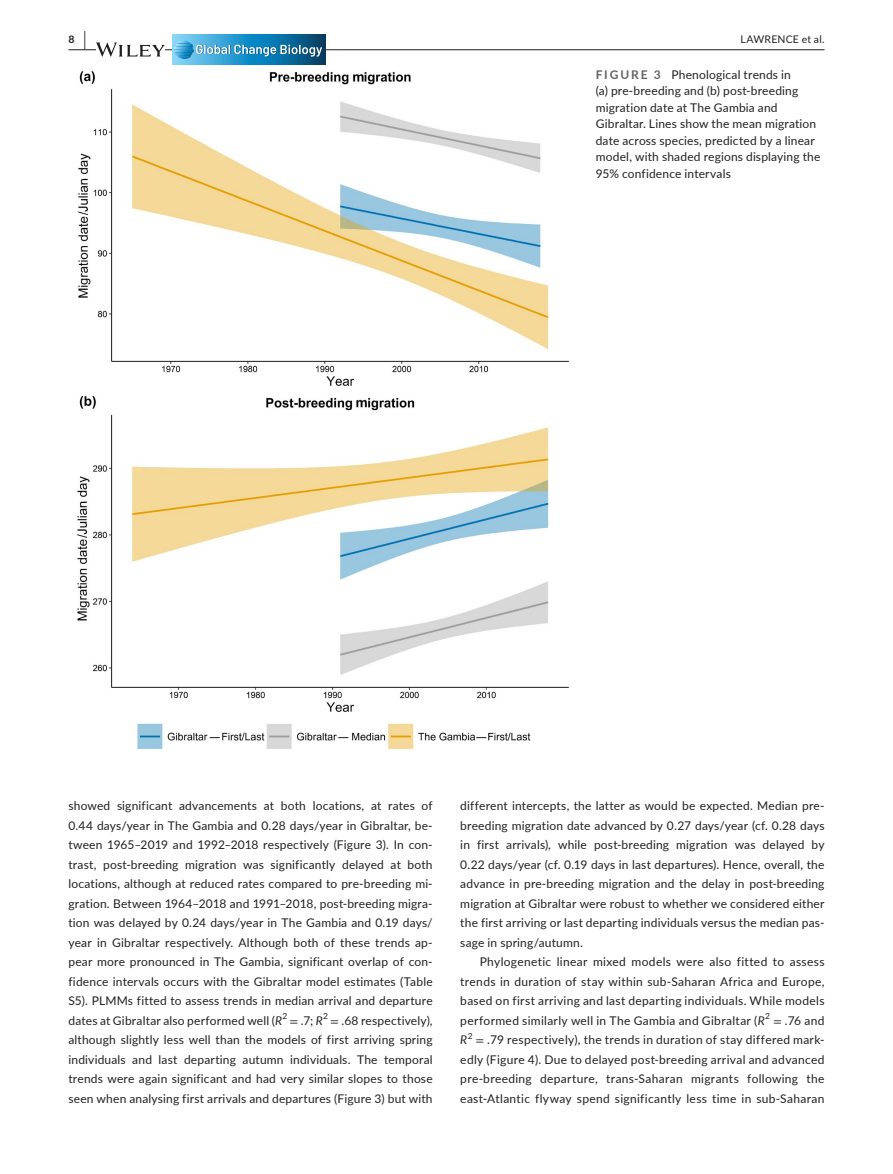
<style>
.page{position:relative;width:893px;height:1174px;background:#fff}
.page>*{position:absolute;margin:0;border:0;box-sizing:border-box;transform-origin:0 0}
.t1{font:12px/19.5px "Lato";letter-spacing:.015em;color:#231f20;text-align:justify}
.t2{font:10.5px "Lato";letter-spacing:.02em;color:#231f20}
.t3{font:700 10.5px "Lato";color:#231f20}
.s1{font-size:19.5px}
.s2{font-weight:700;color:#636366}
.s3{font-style:italic}
.s4{font-family:"STIX"}
</style>
<div class="page">
<hr style="left:68px;top:49px;width:756px;height:1px;background:#231f20">
<svg style="left:96px;top:42px;width:69px;height:15px"></svg>
<svg style="left:172px;top:64px;width:153px;height:1px"></svg>
<svg style="left:172px;top:35px;width:153px;height:29px"></svg>
<svg style="left:174px;top:40px;width:149px;height:19px"></svg>
<img style="left:77px;top:71px;width:492px;height:679px">
<p class="t3" style="left:68px;top:31px;width:19px">8 <span class="s1">|</span></p>
<p class="t2" style="left:741px;top:31px;width:85px">LAWRENCE et al.</p>
<p class="t1" style="left:596px;top:66px;width:226px;line-height:16.5px;text-align:left"><span class="s2">FIGURE 3</span> Phenological trends in<br>(a) pre-breeding and (b) post-breeding migration date at The Gambia and Gibraltar. Lines show the mean migration date across species, predicted by a linear model, with shaded regions displaying the 95% confidence intervals</p>
<p class="t1" style="left:68px;top:795px;width:366px">showed significant advancements at both locations, at rates of 0.44 days/year in The Gambia and 0.28 days/year in Gibraltar, be&shy;tween 1965–2019 and 1992–2018 respectively (Figure 3). In con&shy;trast, post-breeding migration was significantly delayed at both locations, although at reduced rates compared to pre-breeding mi&shy;gration. Between 1964–2018 and 1991–2018, post-breeding migra&shy;tion was delayed by 0.24 days/year in The Gambia and 0.19 days/ year in Gibraltar respectively. Although both of these trends ap&shy;pear more pronounced in The Gambia, significant overlap of con&shy;fidence intervals occurs with the Gibraltar model estimates (Table S5). PLMMs fitted to assess trends in median arrival and departure dates at Gibraltar also performed well (<span class="s3">R</span><sup>2</sup> <span class="s4">=</span> .7; <span class="s3">R</span><sup>2</sup> <span class="s4">=</span> .68 respectively), although slightly less well than the models of first arriving spring individuals and last departing autumn individuals. The temporal trends were again significant and had very similar slopes to those seen when analysing first arrivals and departures (Figure 3) but with</p>
<p class="t1" style="left:460px;top:795px;width:366px">different intercepts, the latter as would be expected. Median pre&shy;breeding migration date advanced by 0.27 days/year (cf. 0.28 days in first arrivals), while post-breeding migration was delayed by 0.22 days/year (cf. 0.19 days in last departures). Hence, overall, the advance in pre-breeding migration and the delay in post-breeding migration at Gibraltar were robust to whether we considered either the first arriving or last departing individuals versus the median pas&shy;sage in spring/autumn.</p>
<p class="t1" style="left:460px;top:951px;width:366px;text-indent:20px">Phylogenetic linear mixed models were also fitted to assess trends in duration of stay within sub-Saharan Africa and Europe, based on first arriving and last departing individuals. While models performed similarly well in The Gambia and Gibraltar (<span class="s3">R</span><sup>2</sup> <span class="s4">=</span> .76 and <span class="s3">R</span><sup>2</sup> <span class="s4">=</span> .79 respectively), the trends in duration of stay differed mark&shy;edly (Figure 4). Due to delayed post-breeding arrival and advanced pre-breeding departure, trans-Saharan migrants following the east-Atlantic flyway spend significantly less time in sub-Saharan</p>
</div>
